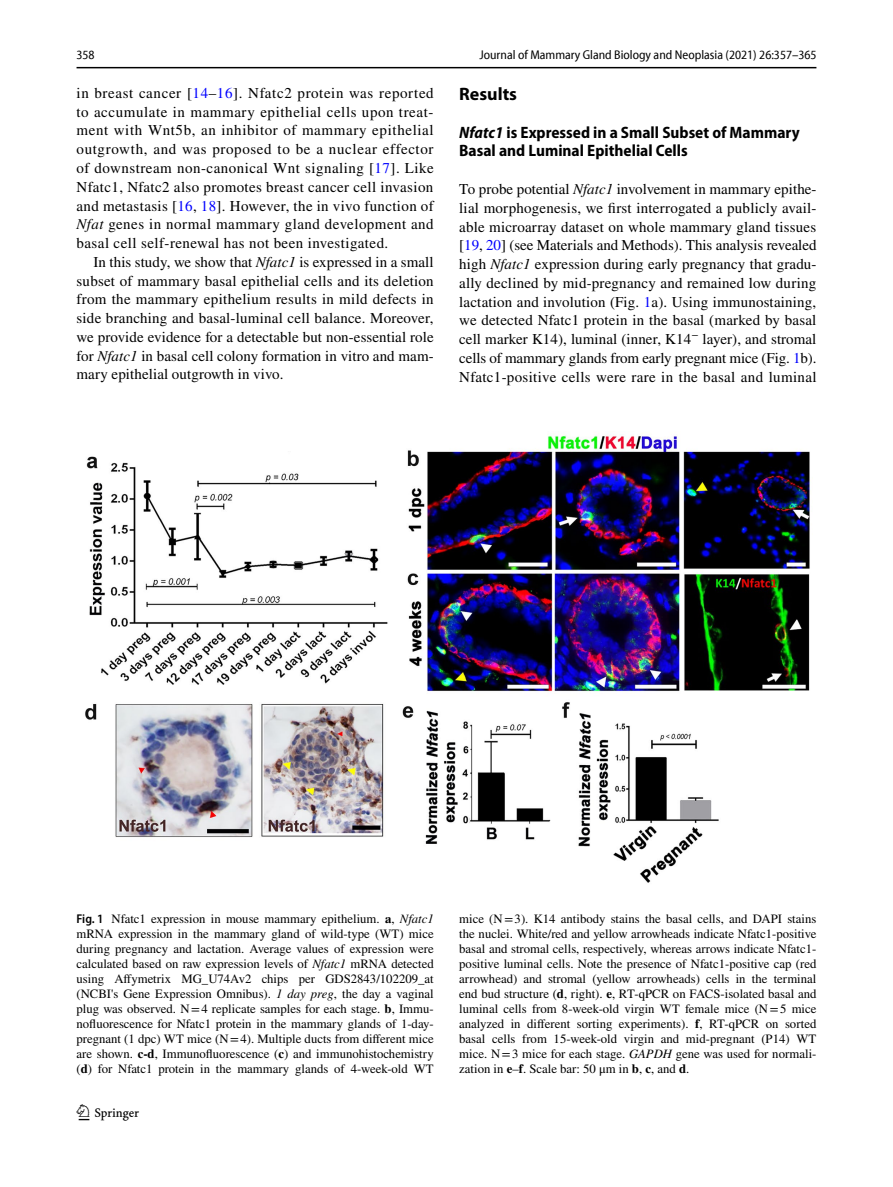
<style>
.page{position:relative;width:893px;height:1187px;background:#fff}
.page>*{position:absolute;margin:0;border:0;box-sizing:border-box;transform-origin:0 0}
.t1{font:22.5px "Springnew Regular 2";color:#000}
.t2{font:700 18px "Myriad Pro";color:#000}
.t3{font:700 semi-condensed 16.5px/18.8px "Myriad Pro";color:#000}
.t4{font:15px/18.8px "STIX";letter-spacing:.02em;color:#000;text-align:justify}
.t5{font:12.75px/15px "STIX";color:#000;text-align:justify}
.t6{font:semi-condensed 12.75px "Myriad Pro Unic";color:#000}
.s1{color:#00f}
.s2{font-style:italic}
.s3{font-family:"Myriad Pro";font-weight:600;font-stretch:semi-condensed}
.s4{font-weight:700}
</style>
<div class="page">
<hr style="left:77px;top:67px;width:739px;height:1px;background:#000">
<img style="left:85px;top:433px;width:725px;height:450px">
<p class="t6" style="left:77px;top:50px;width:20px">358</p>
<p class="t6" style="left:480px;top:50px;width:339px">Journal of Mammary Gland Biology and Neoplasia (2021) 26:357–365</p>
<p class="t4" style="left:77px;top:84px;width:359px">in breast cancer [<span class="s1">14</span>–<span class="s1">16</span>]. Nfatc2 protein was reported to accumulate in mammary epithelial cells upon treat&shy;ment with Wnt5b, an inhibitor of mammary epithelial outgrowth, and was proposed to be a nuclear effector of downstream non-canonical Wnt signaling [<span class="s1">17</span>]. Like Nfatc1, Nfatc2 also promotes breast cancer cell invasion and metastasis [<span class="s1">16</span>, <span class="s1">18</span>]. However, the in vivo function of <span class="s2">Nfat</span> genes in normal mammary gland development and basal cell self-renewal has not been investigated.</p>
<p class="t4" style="left:77px;top:253px;width:359px;text-indent:17px">In this study, we show that <span class="s2">Nfatc1</span> is expressed in a small subset of mammary basal epithelial cells and its deletion from the mammary epithelium results in mild defects in side branching and basal-luminal cell balance. Moreover, we provide evidence for a detectable but non-essential role for <span class="s2">Nfatc1</span> in basal cell colony formation in vitro and mam&shy;mary epithelial outgrowth in vivo.</p>
<p class="t2" style="left:459px;top:82px;width:59px">Results</p>
<p class="t3" style="left:459px;top:123px;width:342px"><span class="s2">Nfatc1</span> is Expressed in a Small Subset of Mammary<br>Basal and Luminal Epithelial Cells</p>
<p class="t4" style="left:459px;top:180px;width:359px">To probe potential <span class="s2">Nfatc1</span> involvement in mammary epithe&shy;lial morphogenesis, we first interrogated a publicly avail&shy;able microarray dataset on whole mammary gland tissues [<span class="s1">19</span>, <span class="s1">20</span>] (see Materials and Methods). This analysis revealed high <span class="s2">Nfatc1</span> expression during early pregnancy that gradu&shy;ally declined by mid-pregnancy and remained low during lactation and involution (Fig. <span class="s1">1</span>a). Using immunostaining, we detected Nfatc1 protein in the basal (marked by basal cell marker K14), luminal (inner, K14<sup>−</sup> layer), and stromal cells of mammary glands from early pregnant mice (Fig. <span class="s1">1</span>b).<br>Nfatc1-positive cells were rare in the basal and luminal</p>
<p class="t5" style="left:77px;top:911px;width:359px"><span class="s3">Fig. 1</span> Nfatc1 expression in mouse mammary epithelium. <span class="s4">a</span>, <span class="s2">Nfatc1 </span>mRNA expression in the mammary gland of wild-type (WT) mice during pregnancy and lactation. Average values of expression were calculated based on raw expression levels of <span class="s2">Nfatc1</span> mRNA detected using Affymetrix MG_U74Av2 chips per GDS2843/102209_at (NCBI's Gene Expression Omnibus). <span class="s2">1 day preg</span>, the day a vaginal plug was observed. N=4 replicate samples for each stage. <span class="s4">b</span>, Immu&shy;nofluorescence for Nfatc1 protein in the mammary glands of 1-day&shy;pregnant (1 dpc) WT mice (N=4). Multiple ducts from different mice are shown. <span class="s4">c-d</span>, Immunofluorescence (<span class="s4">c</span>) and immunohistochemistry (<span class="s4">d</span>) for Nfatc1 protein in the mammary glands of 4-week-old WT</p>
<p class="t5" style="left:459px;top:911px;width:359px">mice (N=3). K14 antibody stains the basal cells, and DAPI stains the nuclei. White/red and yellow arrowheads indicate Nfatc1-positive basal and stromal cells, respectively, whereas arrows indicate Nfatc1- positive luminal cells. Note the presence of Nfatc1-positive cap (red arrowhead) and stromal (yellow arrowheads) cells in the terminal end bud structure (<span class="s4">d</span>, right). <span class="s4">e</span>, RT-qPCR on FACS-isolated basal and luminal cells from 8-week-old virgin WT female mice (N=5 mice analyzed in different sorting experiments). <span class="s4">f</span>, RT-qPCR on sorted basal cells from 15-week-old virgin and mid-pregnant (P14) WT mice. N=3 mice for each stage. <span class="s2">GAPDH</span> gene was used for normali&shy;zation in <span class="s4">e</span>–<span class="s4">f</span>. Scale bar: 50 μm in <span class="s4">b</span>, <span class="s4">c</span>, and <span class="s4">d</span>.</p>
<h1 class="t1" style="left:79px;top:1104px;width:62px">1 3</h1>
</div>
